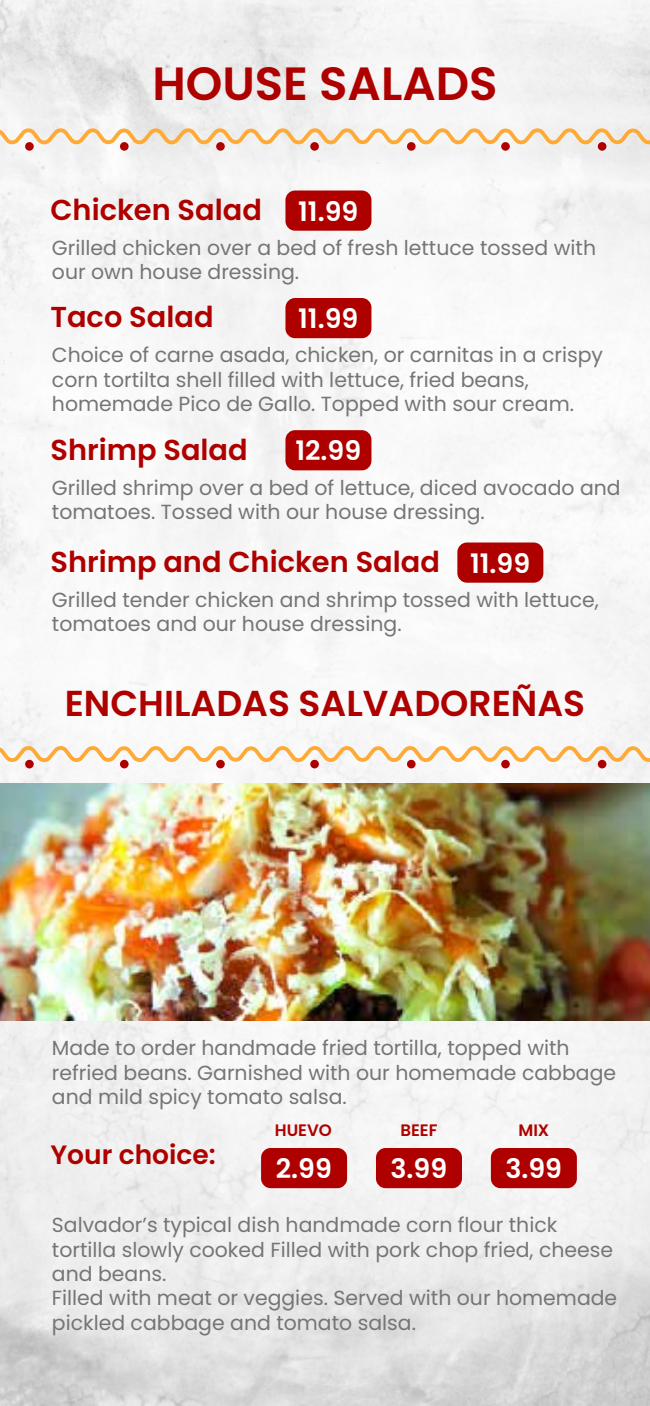
<style>
.page{position:relative;width:650px;height:1406px;background:#fff}
.page>*{position:absolute;margin:0;border:0;box-sizing:border-box;transform-origin:0 0}
.t1{font:600 46.62px "Poppins";color:#af0000}
.t2{font:600 36px "Poppins";color:#af0000}
.t3{font:600 28.75px "Poppins";color:#af0000}
.t4{font:600 26.88px "Poppins";color:#fff}
.t5{font:600 26.5px "Poppins";color:#af0000}
.t6{font:20.38px/24.5px "Poppins";color:#757575}
.t7{font:600 16.62px "Poppins";color:#af0000}
</style>
<div class="page">
<img style="left:0;top:0;width:649px;height:1405px">
<img style="left:0;top:783px;width:649px;height:237px">
<svg style="left:0;top:742px;width:649px;height:24px"></svg>
<div style="left:25px;top:760px;width:9px;height:8px;background:#af0000;border-radius:50%"></div>
<div style="left:120px;top:760px;width:8px;height:8px;background:#af0000;border-radius:50%"></div>
<div style="left:216px;top:760px;width:8px;height:8px;background:#af0000;border-radius:50%"></div>
<div style="left:310px;top:760px;width:8px;height:8px;background:#af0000;border-radius:50%"></div>
<div style="left:406px;top:760px;width:9px;height:8px;background:#af0000;border-radius:50%"></div>
<svg style="left:500px;top:760px;width:9px;height:8px"></svg>
<div style="left:597px;top:760px;width:9px;height:8px;background:#af0000;border-radius:50%"></div>
<svg style="left:0;top:124px;width:649px;height:24px"></svg>
<div style="left:25px;top:142px;width:9px;height:9px;background:#af0000;border-radius:50%"></div>
<div style="left:120px;top:142px;width:8px;height:9px;background:#af0000;border-radius:50%"></div>
<div style="left:216px;top:142px;width:8px;height:9px;background:#af0000;border-radius:50%"></div>
<div style="left:310px;top:142px;width:8px;height:9px;background:#af0000;border-radius:50%"></div>
<svg style="left:406px;top:142px;width:9px;height:9px"></svg>
<svg style="left:500px;top:142px;width:9px;height:9px"></svg>
<div style="left:597px;top:142px;width:9px;height:9px;background:#af0000;border-radius:50%"></div>
<div style="left:285px;top:190px;width:86px;height:41px;background:#af0000;border-radius:10px"></div>
<div style="left:285px;top:298px;width:86px;height:40px;background:#af0000;border-radius:10px"></div>
<div style="left:285px;top:430px;width:86px;height:40px;background:#af0000;border-radius:10px"></div>
<div style="left:457px;top:542px;width:86px;height:40px;background:#af0000;border-radius:10px"></div>
<div style="left:261px;top:1148px;width:86px;height:40px;background:#af0000;border-radius:10px"></div>
<div style="left:375px;top:1148px;width:86px;height:40px;background:#af0000;border-radius:10px"></div>
<div style="left:490px;top:1148px;width:86px;height:40px;background:#af0000;border-radius:10px"></div>
<h1 class="t1" style="left:152px;top:57px;width:346px">HOUSE SALADS</h1>
<h3 class="t3" style="left:50px;top:193px;width:213px">Chicken Salad</h3>
<p class="t6" style="left:52px;top:236px;width:545px">Grilled chicken over a bed of fresh lettuce tossed with our own house dressing.</p>
<h3 class="t4" style="left:298px;top:196px;width:62px">11.99</h3>
<h3 class="t3" style="left:50px;top:301px;width:164px">Taco Salad</h3>
<p class="t6" style="left:52px;top:343px;width:552px">Choice of carne asada, chicken, or carnitas in a crispy corn tortilta shell filled with lettuce, fried beans, homemade Pico de Gallo. Topped with sour cream.</p>
<h3 class="t4" style="left:298px;top:303px;width:62px">11.99</h3>
<h3 class="t3" style="left:50px;top:433px;width:198px">Shrimp Salad</h3>
<p class="t6" style="left:52px;top:475px;width:570px">Grilled shrimp over a bed of lettuce, diced avocado and tomatoes. Tossed with our house dressing.</p>
<h3 class="t4" style="left:295px;top:435px;width:67px">12.99</h3>
<h3 class="t3" style="left:50px;top:545px;width:390px">Shrimp and Chicken Salad</h3>
<p class="t6" style="left:52px;top:587px;width:548px">Grilled tender chicken and shrimp tossed with lettuce, tomatoes and our house dressing.</p>
<h3 class="t4" style="left:469px;top:547px;width:62px">11.99</h3>
<h2 class="t2" style="left:65px;top:682px;width:521px">ENCHILADAS SALVADOREÑAS</h2>
<p class="t6" style="left:52px;top:1036px;width:565px">Made to order handmade fried tortilla, topped with refried beans. Garnished with our homemade cabbage and mild spicy tomato salsa.</p>
<h3 class="t5" style="left:50px;top:1138px;width:167px">Your choice:</h3>
<p class="t7" style="left:274px;top:1121px;width:59px">HUEVO</p>
<p class="t7" style="left:400px;top:1121px;width:39px">BEEF</p>
<p class="t7" style="left:518px;top:1121px;width:32px">MIX</p>
<h3 class="t4" style="left:275px;top:1153px;width:57px">2.99</h3>
<h3 class="t4" style="left:390px;top:1153px;width:58px">3.99</h3>
<h3 class="t4" style="left:505px;top:1153px;width:58px">3.99</h3>
<p class="t6" style="left:52px;top:1212px;width:566px">Salvador’s typical dish handmade corn flour thick tortilla slowly cooked Filled with pork chop fried, cheese and beans.<br>Filled with meat or veggies. Served with our homemade pickled cabbage and tomato salsa.</p>
</div>
